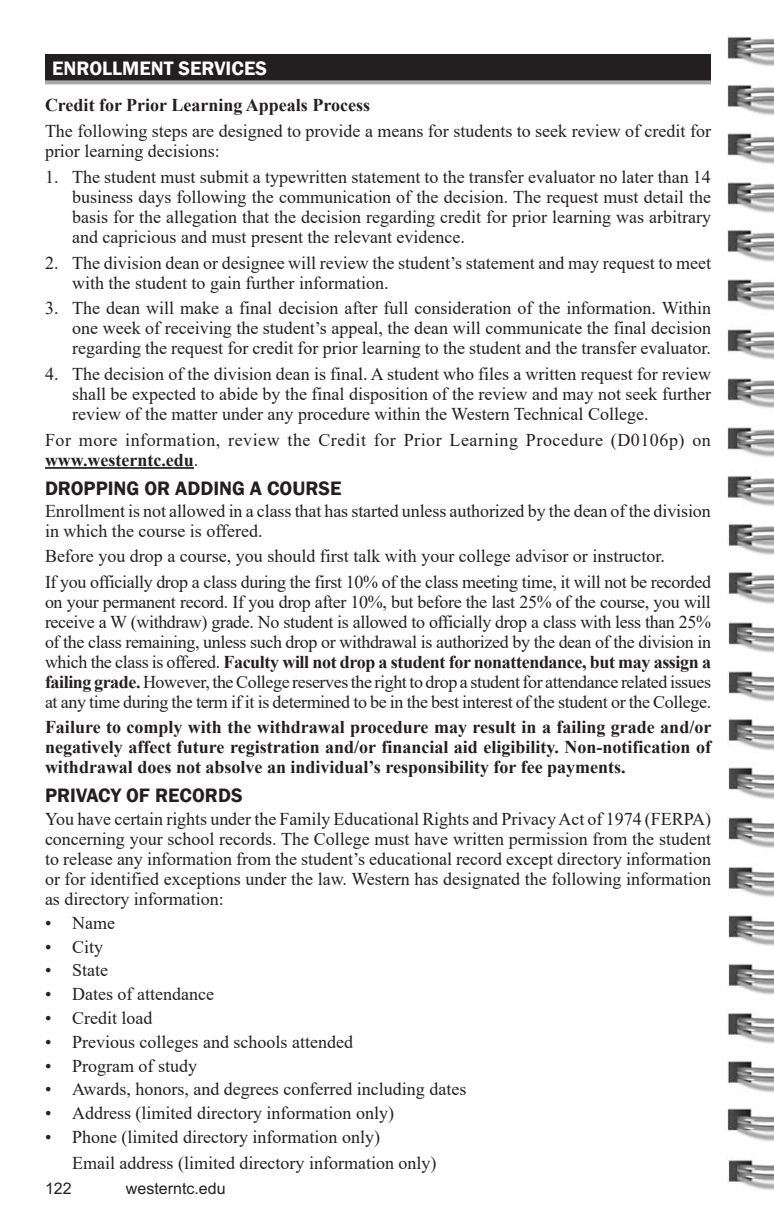
<style>
.page{position:relative;width:774px;height:1224px;background:#fff}
.page>*{position:absolute;margin:0;border:0;box-sizing:border-box;transform-origin:0 0}
.t1{font:600 20px "Franklin Gothic";color:#231f20}
.t2{font:600 20px "Franklin Gothic";color:#fff}
.t3{font:18px/20px "Times New Roman";color:#231f20;text-align:justify}
.t4{font:700 18px/20px "Times New Roman";color:#231f20;text-align:justify}
.t5{font:18px/25.4px "Times New Roman";letter-spacing:-.02em;color:#231f20}
.t6{font:18px/20px "Times New Roman";letter-spacing:.03em;color:#231f20}
.t7{font:16px "Social Custom Footer";color:#231f20}
.t8{font:16px "Arial";color:#231f20}
.s1{font-weight:700}
</style>
<div class="page">
<div style="left:45px;top:54px;width:666px;height:28px;background:#231f20"></div>
<svg style="left:45px;top:80px;width:666px;height:4px;background:#9a9b9e"></svg>
<hr style="left:45px;top:467px;width:149px;height:2px;background:#231f20">
<img style="left:728px;top:36px;width:46px;height:1154px">
<p class="t2" style="left:52px;top:56px;width:216px">ENROLLMENT SERVICES</p>
<p class="t4" style="left:45px;top:95px;width:327px">Credit for Prior Learning Appeals Process</p>
<p class="t3" style="left:45px;top:120px;width:668px">The following steps are designed to provide a means for students to seek review of credit for prior learning decisions:</p>
<p class="t3" style="left:72px;top:166px;width:640px;text-indent:-27px">1. The student must submit a typewritten statement to the transfer evaluator no later than 14 business days following the communication of the decision. The request must detail the basis for the allegation that the decision regarding credit for prior learning was arbitrary and capricious and must present the relevant evidence.</p>
<p class="t3" style="left:72px;top:252px;width:640px;text-indent:-27px">2. The division dean or designee will review the student’s statement and may request to meet with the student to gain further information.</p>
<p class="t3" style="left:72px;top:298px;width:640px;text-indent:-27px">3. The dean will make a final decision after full consideration of the information. Within one week of receiving the student’s appeal, the dean will communicate the final decision regarding the request for credit for prior learning to the student and the transfer evaluator.</p>
<p class="t3" style="left:72px;top:364px;width:640px;text-indent:-27px">4. The decision of the division dean is final. A student who files a written request for review shall be expected to abide by the final disposition of the review and may not seek further review of the matter under any procedure within the Western Technical College.</p>
<p class="t6" style="left:45px;top:429px;width:667px">For more information, review the Credit for Prior Learning Procedure (D0106p) on <span class="s1">www.westerntc.edu</span>.</p>
<p class="t1" style="left:45px;top:476px;width:298px">DROPPING OR ADDING A COURSE</p>
<p class="t3" style="left:45px;top:501px;width:667px">Enrollment is not allowed in a class that has started unless authorized by the dean of the division in which the course is offered.</p>
<p class="t5" style="left:45px;top:543px;width:668px">Before you drop a course, you should first talk with your college advisor or instructor.<br>If you officially drop a class during the first 10% of the class meeting time, it will not be recorded</p>
<p class="t3" style="left:45px;top:591px;width:668px">on your permanent record. If you drop after 10%, but before the last 25% of the course, you will receive a W (withdraw) grade. No student is allowed to officially drop a class with less than 25% of the class remaining, unless such drop or withdrawal is authorized by the dean of the division in which the class is offered. <span class="s1">Faculty will not drop a student for nonattendance, but may assign a failing grade.</span> However, the College reserves the right to drop a student for attendance related issues at any time during the term if it is determined to be in the best interest of the student or the College.</p>
<p class="t4" style="left:45px;top:717px;width:668px">Failure to comply with the withdrawal procedure may result in a failing grade and/or negatively affect future registration and/or financial aid eligibility. Non-notification of withdrawal does not absolve an individual’s responsibility for fee payments.</p>
<p class="t1" style="left:45px;top:783px;width:199px">PRIVACY OF RECORDS</p>
<p class="t3" style="left:45px;top:808px;width:668px">You have certain rights under the Family Educational Rights and Privacy Act of 1974 (FERPA) concerning your school records. The College must have written permission from the student to release any information from the student’s educational record except directory information or for identified exceptions under the law. Western has designated the following information as directory information:</p>
<p class="t3" style="left:45px;top:912px;width:72px">• Name</p>
<p class="t3" style="left:45px;top:936px;width:60px">• City</p>
<p class="t3" style="left:45px;top:960px;width:65px">• State</p>
<p class="t3" style="left:45px;top:984px;width:171px">• Dates of attendance</p>
<p class="t3" style="left:45px;top:1007px;width:109px">• Credit load</p>
<p class="t3" style="left:45px;top:1031px;width:310px">• Previous colleges and schools attended</p>
<p class="t3" style="left:45px;top:1055px;width:154px">• Program of study</p>
<p class="t3" style="left:45px;top:1079px;width:423px">• Awards, honors, and degrees conferred including dates</p>
<p class="t3" style="left:45px;top:1103px;width:351px">• Address (limited directory information only)</p>
<p class="t3" style="left:72px;top:1123px;width:366px;line-height:25.8px;text-indent:-27px">• Phone (limited directory information only)<br>Email address (limited directory information only)</p>
<p class="t8" style="left:45px;top:1177px;width:28px">122</p>
<p class="t7" style="left:126px;top:1177px;width:101px">westerntc.edu</p>
</div>
